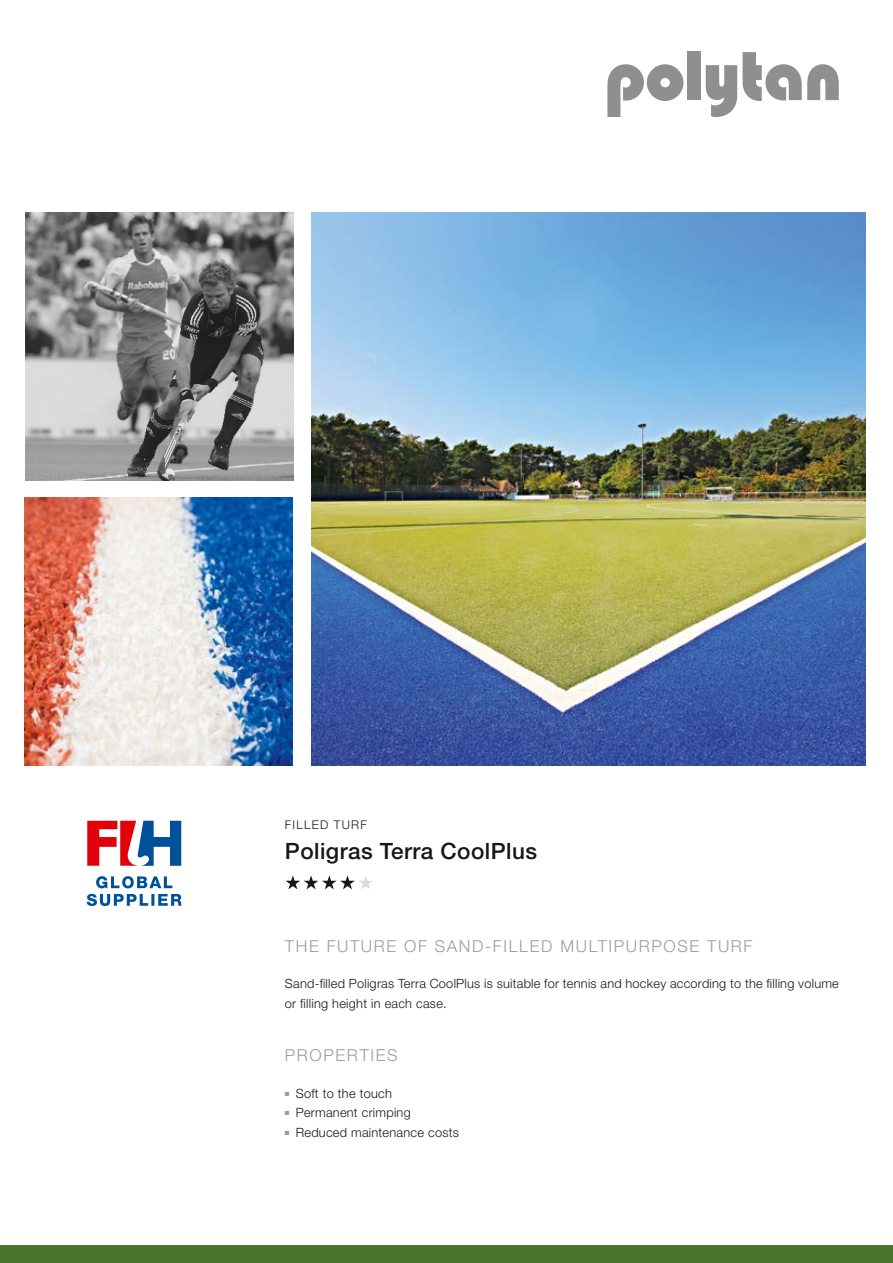
<style>
.page{position:relative;width:893px;height:1263px;background:#fff}
.page>*{position:absolute;margin:0;border:0;box-sizing:border-box;transform-origin:0 0}
.t1{font:500 22.5px "Helvetica Neue LT Std";letter-spacing:.02em;color:#181716}
.t2{font:300 16.5px "Helvetica Neue LT Std";letter-spacing:.1em;color:#9c9c9d}
.t3{font:300 12.75px/19.5px "Helvetica Neue LT Std";letter-spacing:.02em;color:#181716}
.t4{font:300 12px "Helvetica Neue LT Std";letter-spacing:.1em;color:#181716}
</style>
<div class="page">
<img style="left:312px;top:213px;width:554px;height:552px">
<img style="left:26px;top:213px;width:268px;height:267px">
<img style="left:24px;top:497px;width:268px;height:268px">
<div style="left:0;top:1246px;width:893px;height:17px;background:#4b752a"></div>
<div style="left:687px;top:51px;width:13px;height:49px;background:#8e9090"></div>
<svg style="left:706px;top:65px;width:31px;height:52px"></svg>
<svg style="left:743px;top:52px;width:96px;height:49px"></svg>
<svg style="left:607px;top:64px;width:76px;height:53px"></svg>
<svg style="left:87px;top:821px;width:94px;height:45px"></svg>
<svg style="left:87px;top:876px;width:95px;height:30px"></svg>
<svg style="left:286px;top:875px;width:86px;height:14px"></svg>
<p class="t4" style="left:285px;top:818px;width:84px">FILLED TURF</p>
<h1 class="t1" style="left:285px;top:838px;width:254px">Poligras Terra CoolPlus</h1>
<p class="t2" style="left:285px;top:936px;width:469px">THE FUTURE OF SAND-FILLED MULTIPURPOSE TURF</p>
<p class="t3" style="left:285px;top:973px;width:555px">Sand-filled Poligras Terra CoolPlus is suitable for tennis and hockey according to the filling volume or filling height in each case.</p>
<p class="t2" style="left:285px;top:1045px;width:114px">PROPERTIES</p>
<p class="t3" style="left:285px;top:1083px;width:108px"><sup>■</sup> Soft to the touch</p>
<p class="t3" style="left:285px;top:1102px;width:127px"><sup>■</sup> Permanent crimping</p>
<p class="t3" style="left:285px;top:1122px;width:175px"><sup>■</sup> Reduced maintenance costs</p>
</div>
